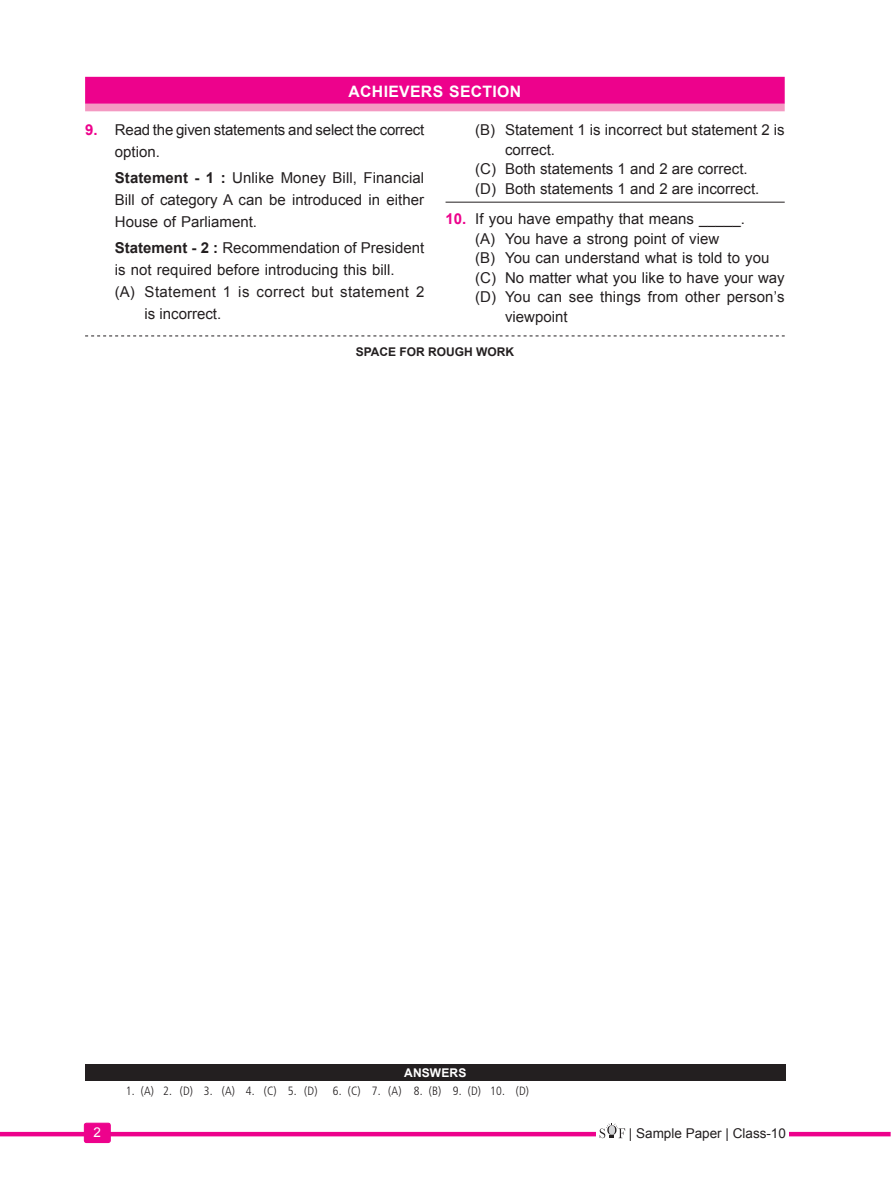
<style>
.page{position:relative;width:891px;height:1188px;background:#fff}
.page>*{position:absolute;margin:0;border:0;box-sizing:border-box;transform-origin:0 0}
.t1{font:700 15.75px "Arial";letter-spacing:.02em;color:#fff}
.Question{font:15px/21.9px "Arial";color:#231f20}
.option_with_out_line{font:15px/19.5px "Arial";color:#231f20}
.option_with_out_line-2{font:15px/21.9px "Arial";letter-spacing:.025em;color:#231f20}
._4-Option_line{font:15px "Arial";color:#231f20}
.t2{font:13.5px "Arial";color:#231f20}
.t3{font:13.5px "Arial";color:#fff}
.Answer_keys{font:300 condensed 12px "Frutiger";color:#231f20}
.t4{font:700 12px "Arial";color:#231f20}
.t5{font:700 12px "Arial";letter-spacing:.01em;color:#fff}
.s1{font-weight:700;color:#ed028c}
.s2{font-weight:700}
</style>
<div class="page">
<hr style="left:0;top:1132px;width:891px;height:4px;background:#ed028c">
<div style="left:596px;top:1126px;width:193px;height:17px;background:#fff"></div>
<svg style="left:600px;top:1123px;width:25px;height:15px"></svg>
<div style="left:84px;top:1123px;width:26px;height:20px;background:#ed028c;border-radius:2px"></div>
<div style="left:84px;top:1123px;width:27px;height:20px;border:1px solid #ed028c;border-radius:2px"></div>
<svg style="left:85px;top:336px;width:700px;height:1px"></svg>
<div style="left:85px;top:1064px;width:701px;height:17px;background:#231f20"></div>
<div style="left:85px;top:77px;width:700px;height:27px;background:#ed028c"></div>
<div style="left:85px;top:104px;width:700px;height:7px;background:#f499c2"></div>
<hr style="left:446px;top:202px;width:339px;height:1px;background:#231f20">
<p class="t1" style="left:349px;top:81px;width:174px">ACHIEVERS SECTION</p>
<p class="Question" style="left:115px;top:119px;width:311px;text-indent:-30px"><span class="s1">9.</span> Read the given statements and select the correct option.</p>
<p class="Question" style="left:115px;top:167px;width:311px;text-align:justify"><span class="s2">Statement - 1 :</span> Unlike Money Bill, Financial Bill of category A can be introduced in either House of Parliament.</p>
<p class="Question" style="left:115px;top:237px;width:311px"><span class="s2">Statement - 2 :</span> Recommendation of President is not required before introducing this bill.</p>
<p class="option_with_out_line-2" style="left:145px;top:281px;width:281px;text-indent:-30px">(A) Statement 1 is correct but statement 2 is incorrect.</p>
<p class="option_with_out_line" style="left:505px;top:121px;width:281px;text-indent:-30px">(B) Statement 1 is incorrect but statement 2 is correct.</p>
<p class="option_with_out_line" style="left:475px;top:160px;width:274px">(C) Both statements 1 and 2 are correct.</p>
<p class="_4-Option_line" style="left:475px;top:179px;width:286px">(D) Both statements 1 and 2 are incorrect.</p>
<p class="Question" style="left:446px;top:208px;width:301px"><span class="s1">10.</span> If you have empathy that means _____.</p>
<p class="option_with_out_line" style="left:475px;top:229px;width:245px">(A) You have a strong point of view</p>
<p class="option_with_out_line" style="left:475px;top:248px;width:296px">(B) You can understand what is told to you</p>
<p class="option_with_out_line" style="left:475px;top:268px;width:311px">(C) No matter what you like to have your way</p>
<p class="option_with_out_line" style="left:505px;top:287px;width:281px;text-indent:-30px">(D) You can see things from other person’s viewpoint</p>
<p class="t4" style="left:356px;top:344px;width:160px">SPACE FOR ROUGH WORK</p>
<p class="t5" style="left:404px;top:1065px;width:64px">ANSWERS</p>
<p class="Answer_keys" style="left:126px;top:1084px;width:193px">1. (A) 2. (D) 3. (A) 4. (C) 5. (D)</p>
<p class="Answer_keys" style="left:333px;top:1084px;width:198px">6. (C) 7. (A) 8. (B) 9. (D) 10. (D)</p>
<p class="t3" style="left:94px;top:1123px;width:9px">2</p>
<p class="t2" style="left:629px;top:1125px;width:159px">| Sample Paper | Class-10</p>
</div>
